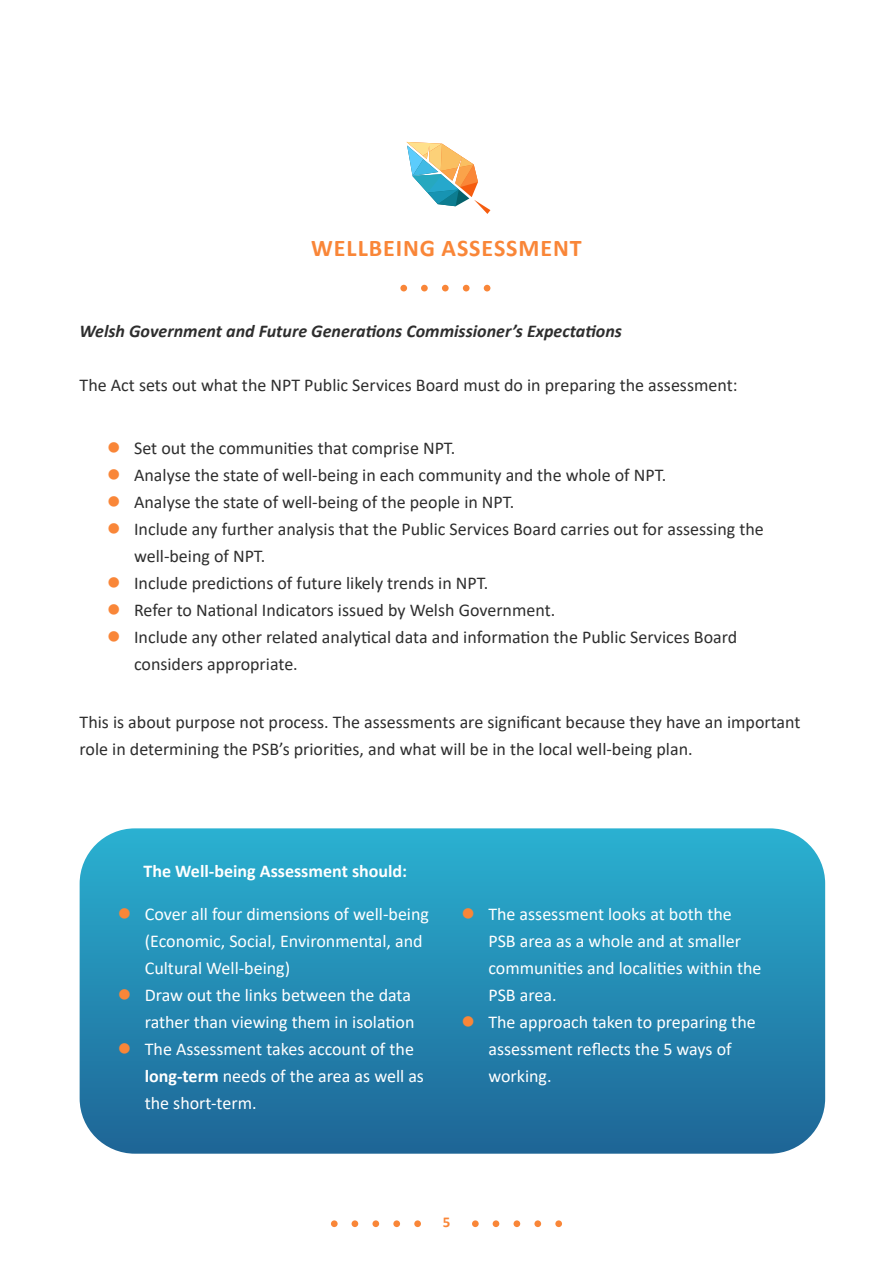
<style>
.page{position:relative;width:893px;height:1263px;background:#fff}
.page>*{position:absolute;margin:0;border:0;box-sizing:border-box;transform-origin:0 0}
.t1{font:700 24px "Calibri";letter-spacing:.04em;color:#f98638}
.t2{font:18px/27px "Calibri";color:#2e2e2e}
.t3{font:18px/27px "Calibri";color:#fff}
.t4{font:italic 700 18px "Calibri";color:#2e2e2e}
.t5{font:700 18px "Calibri";color:#fff}
.t6{font:700 15px "Calibri";color:#f98638}
.s1{font-weight:700}
</style>
<div class="page">
<div style="left:400px;top:285px;width:7px;height:6px;background:#f98638;border-radius:50%"></div>
<div style="left:421px;top:285px;width:7px;height:6px;background:#f98638;border-radius:50%"></div>
<div style="left:442px;top:285px;width:7px;height:6px;background:#f98638;border-radius:50%"></div>
<div style="left:463px;top:285px;width:7px;height:6px;background:#f98638;border-radius:50%"></div>
<svg style="left:484px;top:285px;width:6px;height:6px"></svg>
<svg style="left:406px;top:142px;width:84px;height:72px"></svg>
<div style="left:331px;top:1220px;width:7px;height:7px;background:#f98638;border-radius:50%"></div>
<div style="left:352px;top:1220px;width:6px;height:7px;background:#f98638;border-radius:50%"></div>
<div style="left:372px;top:1220px;width:7px;height:7px;background:#f98638;border-radius:50%"></div>
<div style="left:393px;top:1220px;width:7px;height:7px;background:#f98638;border-radius:50%"></div>
<div style="left:414px;top:1220px;width:7px;height:7px;background:#f98638;border-radius:50%"></div>
<div style="left:472px;top:1220px;width:7px;height:7px;background:#f98638;border-radius:50%"></div>
<div style="left:493px;top:1220px;width:6px;height:7px;background:#f98638;border-radius:50%"></div>
<div style="left:514px;top:1220px;width:6px;height:7px;background:#f98638;border-radius:50%"></div>
<div style="left:534px;top:1220px;width:7px;height:7px;background:#f98638;border-radius:50%"></div>
<div style="left:555px;top:1220px;width:7px;height:7px;background:#f98638;border-radius:50%"></div>
<svg style="left:80px;top:828px;width:745px;height:326px;background:#268cb4"></svg>
<svg style="left:119px;top:908px;width:11px;height:10px"></svg>
<svg style="left:119px;top:989px;width:11px;height:10px"></svg>
<svg style="left:119px;top:1043px;width:11px;height:10px"></svg>
<svg style="left:463px;top:908px;width:10px;height:10px"></svg>
<svg style="left:463px;top:1016px;width:10px;height:10px"></svg>
<h1 class="t1" style="left:311px;top:231px;width:272px">WELLBEING ASSESSMENT</h1>
<p class="t4" style="left:80px;top:319px;width:544px">Welsh Government and Future Generations Commissioner’s Expectations</p>
<p class="t2" style="left:80px;top:371px;width:659px">The Act sets out what the NPT Public Services Board must do in preparing the assessment:</p>
<p class="t2" style="left:134px;top:434px;width:631px">Set out the communities that comprise NPT.<br>Analyse the state of well-being in each community and the whole of NPT.<br>Analyse the state of well-being of the people in NPT.<br>Include any further analysis that the Public Services Board carries out for assessing the well-being of NPT.<br>Include predictions of future likely trends in NPT.<br>Refer to National Indicators issued by Welsh Government.<br>Include any other related analytical data and information the Public Services Board considers appropriate.</p>
<p class="t2" style="left:80px;top:708px;width:722px">This is about purpose not process. The assessments are significant because they have an important role in determining the PSB’s priorities, and what will be in the local well-being plan.</p>
<p class="t5" style="left:144px;top:858px;width:265px">The Well-being Assessment should:</p>
<p class="t3" style="left:145px;top:900px;width:286px">Cover all four dimensions of well-being (Economic, Social, Environmental, and<br>Cultural Well-being)<br>Draw out the links between the data rather than viewing them in isolation<br>The Assessment takes account of the <span class="s1">long-term</span> needs of the area as well as the short-term.</p>
<p class="t3" style="left:488px;top:900px;width:275px">The assessment looks at both the<br>PSB area as a whole and at smaller communities and localities within the<br>PSB area.<br>The approach taken to preparing the assessment reflects the 5 ways of working.</p>
<p class="t6" style="left:443px;top:1212px;width:9px">5</p>
</div>
